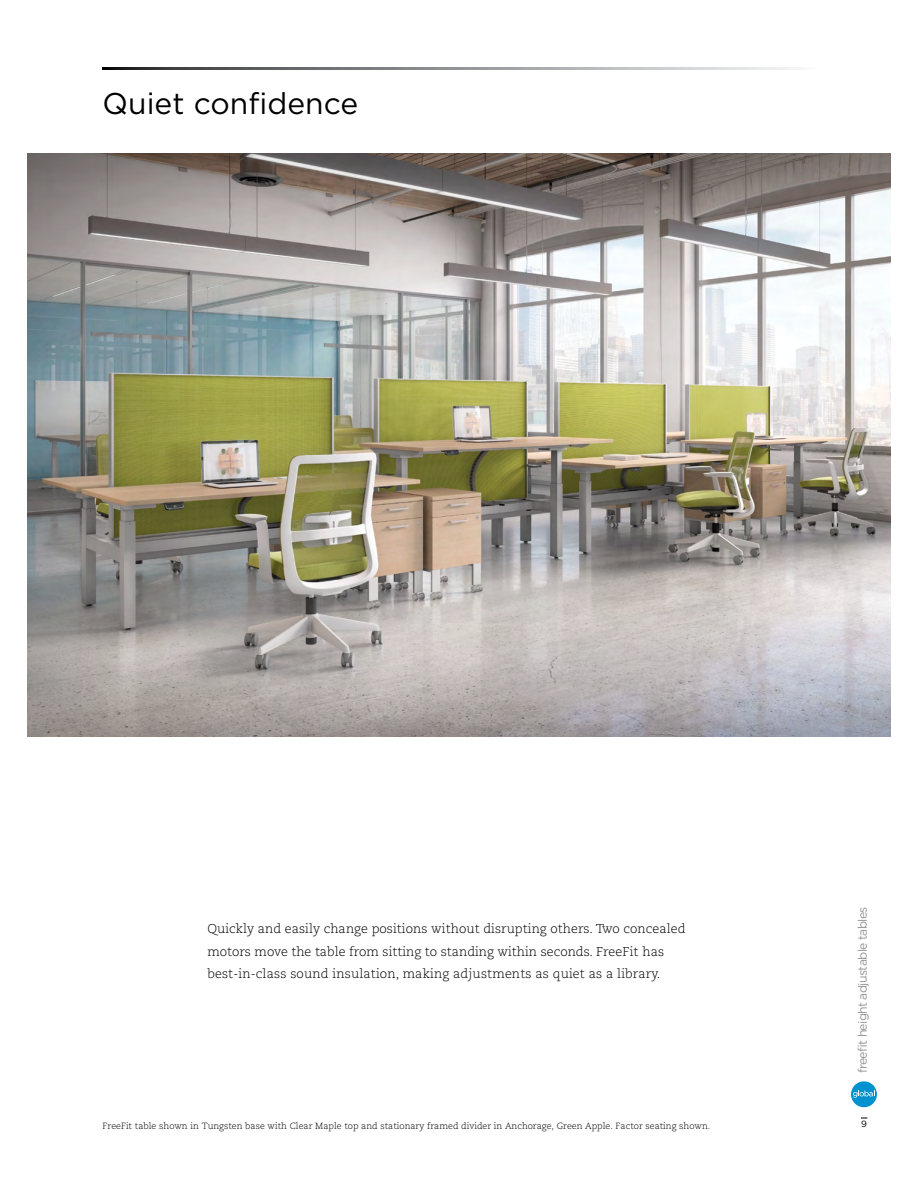
<style>
.page{position:relative;width:918px;height:1188px;background:#fff}
.page>*{position:absolute;margin:0;border:0;box-sizing:border-box;transform-origin:0 0}
.t1{font:30px "Gotham";color:#000}
.t2{font:300 12.75px/22.5px "Caecilia LT Std";letter-spacing:.005em;color:#000}
.t3{font:12.3px "Gotham";letter-spacing:-.05em;color:#939598}
.t4{font:300 9px "Caecilia LT Std";color:#000}
.t5{font:9px "Gotham";color:#000}
</style>
<div class="page">
<img style="left:27px;top:153px;width:864px;height:584px">
<div style="left:851px;top:1081px;width:26px;height:26px;background:#0091d1;border-radius:50%"></div>
<svg style="left:853px;top:1090px;width:22px;height:8px"></svg>
<svg style="left:103px;top:68px;width:693px;height:1px"></svg>
<h1 class="t1" style="left:103px;top:84px;width:257px">Quiet confidence</h1>
<p class="t2" style="left:207px;top:918px;width:480px">Quickly and easily change positions without disrupting others. Two concealed motors move the table from sitting to standing within seconds. FreeFit has best-in-class sound insulation, making adjustments as quiet as a library.</p>
<p class="t4" style="left:103px;top:1120px;width:609px">FreeFit table shown in Tungsten base with Clear Maple top and stationary framed divider in Anchorage, Green Apple. Factor seating shown.</p>
<p class="t3" style="left:854px;top:1073px;width:168px;rotate:-90deg">freefit height adjustable tables</p>
<p class="t5" style="left:861px;top:1119px;width:7px">9</p>
</div>
